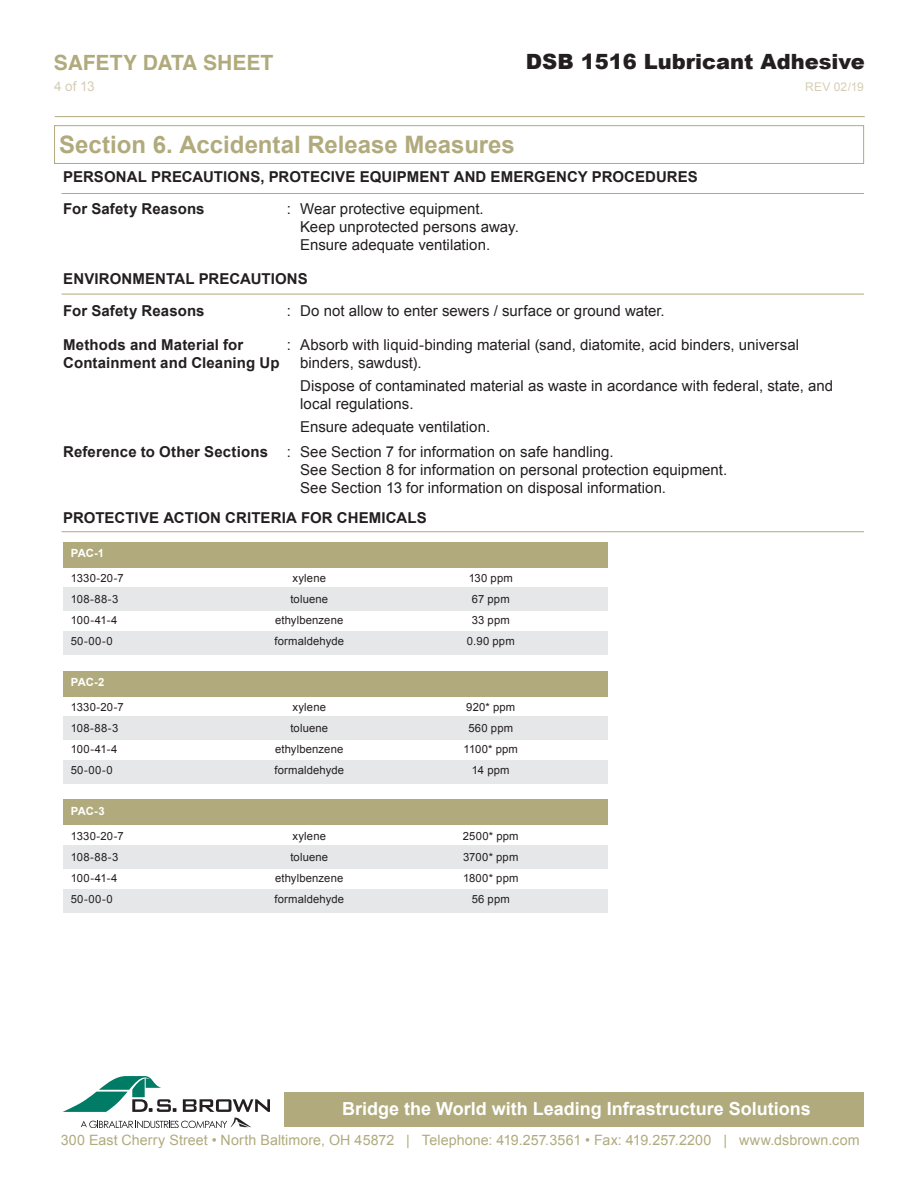
<style>
.page{position:relative;width:918px;height:1188px;background:#fff}
.page>*{position:absolute;margin:0;border:0;box-sizing:border-box;transform-origin:0 0}
.t1{font:700 24px "Arial";color:#b1aa7d}
.t2{font:900 21px "Arial";color:#231f20}
.t3{font:700 21px "Helvetica";letter-spacing:-.005em;color:#b1aa7d}
.t4{font:700 18px "Arial";color:#fff}
.t5{font:15px/18px "Arial";color:#231f20}
.t6{font:700 15px/32.1px "Arial";letter-spacing:.01em;color:#231f20}
.t7{font:14.25px "Arial";letter-spacing:.005em;color:#b1aa7d}
.t8{font:13.5px "Arial";color:#d5ceb5}
.t9{font:12px "Arial";letter-spacing:.015em;color:#d5ceb5}
.t10{font:11.25px "Arial";letter-spacing:.015em;color:#231f20}
.t11{font:700 11.25px "Arial";letter-spacing:-.025em;color:#fff}
.s1{font-weight:700}
</style>
<div class="page">
<div style="left:285px;top:1092px;width:579px;height:35px;background:#b1aa7d"></div>
<hr style="left:55px;top:116px;width:810px;height:1px;background:#b1aa7d">
<svg style="left:63px;top:1076px;width:207px;height:51px"></svg>
<div style="left:54px;top:125px;width:810px;height:39px;border:1px solid #b1aa7d"></div>
<hr style="left:62px;top:193px;width:802px;height:1px;background:#b1aa7d">
<hr style="left:62px;top:294px;width:802px;height:1px;background:#b1aa7d">
<div style="left:63px;top:542px;width:545px;height:25px;background:#b1aa7d"></div>
<div style="left:63px;top:632px;width:545px;height:23px;background:#e6e7e9"></div>
<div style="left:63px;top:588px;width:545px;height:23px;background:#e6e7e9"></div>
<hr style="left:62px;top:531px;width:802px;height:1px;background:#b1aa7d">
<div style="left:63px;top:671px;width:545px;height:25px;background:#b1aa7d"></div>
<div style="left:63px;top:761px;width:545px;height:23px;background:#e6e7e9"></div>
<div style="left:63px;top:717px;width:545px;height:23px;background:#e6e7e9"></div>
<div style="left:63px;top:800px;width:545px;height:25px;background:#b1aa7d"></div>
<div style="left:63px;top:889px;width:545px;height:23px;background:#e6e7e9"></div>
<div style="left:63px;top:845px;width:545px;height:23px;background:#e6e7e9"></div>
<h2 class="t3" style="left:54px;top:45px;width:221px">SAFETY DATA SHEET</h2>
<h2 class="t2" style="left:526px;top:46px;width:341px">DSB 1516 Lubricant Adhesive</h2>
<p class="t9" style="left:805px;top:79px;width:60px">REV 02/19</p>
<p class="t8" style="left:54px;top:77px;width:42px">4 of 13</p>
<h1 class="t1" style="left:59px;top:129px;width:457px">Section 6. Accidental Release Measures</h1>
<p class="t6" style="left:63px;top:161px;width:636px">PERSONAL PRECAUTIONS, PROTECIVE EQUIPMENT AND EMERGENCY PROCEDURES<br>For Safety Reasons</p>
<p class="t5" style="left:300px;top:199px;width:220px;text-indent:-14px">: Wear protective equipment.<br>Keep unprotected persons away.<br>Ensure adequate ventilation.</p>
<p class="t6" style="left:63px;top:263px;width:246px">ENVIRONMENTAL PRECAUTIONS<br>For Safety Reasons</p>
<p class="t5" style="left:287px;top:302px;width:380px">: Do not allow to enter sewers / surface or ground water.</p>
<p class="t6" style="left:63px;top:329px;width:182px">Methods and Material for</p>
<p class="t5" style="left:287px;top:336px;width:514px">: Absorb with liquid-binding material (sand, diatomite, acid binders, universal</p>
<p class="t6" style="left:63px;top:347px;width:218px">Containment and Cleaning Up</p>
<p class="t5" style="left:300px;top:352px;width:534px;line-height:22.8px">binders, sawdust).<br>Dispose of contaminated material as waste in acordance with federal, state, and</p>
<p class="t5" style="left:300px;top:392px;width:191px;line-height:22.8px">local regulations.<br>Ensure adequate ventilation.</p>
<p class="t5" style="left:300px;top:443px;width:429px;text-indent:-237px"><span class="s1">Reference to Other Sections</span> : See Section 7 for information on safe handling.<br>See Section 8 for information on personal protection equipment.<br>See Section 13 for information on disposal information.</p>
<p class="t6" style="left:63px;top:502px;width:365px">PROTECTIVE ACTION CRITERIA FOR CHEMICALS</p>
<p class="t11" style="left:71px;top:546px;width:35px">PAC-1</p>
<p class="t10" style="left:71px;top:571px;width:54px">1330-20-7</p>
<p class="t10" style="left:292px;top:571px;width:35px">xylene</p>
<p class="t10" style="left:469px;top:571px;width:46px">130 ppm</p>
<p class="t10" style="left:71px;top:592px;width:49px">108-88-3</p>
<p class="t10" style="left:290px;top:592px;width:39px">toluene</p>
<p class="t10" style="left:472px;top:592px;width:39px">67 ppm</p>
<p class="t10" style="left:71px;top:613px;width:48px">100-41-4</p>
<p class="t10" style="left:275px;top:613px;width:70px">ethylbenzene</p>
<p class="t10" style="left:472px;top:613px;width:40px">33 ppm</p>
<p class="t10" style="left:71px;top:634px;width:43px">50-00-0</p>
<p class="t10" style="left:274px;top:634px;width:71px">formaldehyde</p>
<p class="t10" style="left:467px;top:634px;width:49px">0.90 ppm</p>
<p class="t11" style="left:71px;top:675px;width:35px">PAC-2</p>
<p class="t10" style="left:71px;top:700px;width:54px">1330-20-7</p>
<p class="t10" style="left:292px;top:700px;width:35px">xylene</p>
<p class="t10" style="left:466px;top:700px;width:51px">920* ppm</p>
<p class="t10" style="left:71px;top:721px;width:49px">108-88-3</p>
<p class="t10" style="left:290px;top:721px;width:39px">toluene</p>
<p class="t10" style="left:468px;top:721px;width:46px">560 ppm</p>
<p class="t10" style="left:71px;top:742px;width:48px">100-41-4</p>
<p class="t10" style="left:275px;top:742px;width:70px">ethylbenzene</p>
<p class="t10" style="left:464px;top:742px;width:56px">1100* ppm</p>
<p class="t10" style="left:71px;top:763px;width:43px">50-00-0</p>
<p class="t10" style="left:274px;top:763px;width:71px">formaldehyde</p>
<p class="t10" style="left:472px;top:763px;width:39px">14 ppm</p>
<p class="t11" style="left:71px;top:803px;width:35px">PAC-3</p>
<p class="t10" style="left:71px;top:829px;width:54px">1330-20-7</p>
<p class="t10" style="left:292px;top:829px;width:35px">xylene</p>
<p class="t10" style="left:463px;top:829px;width:57px">2500* ppm</p>
<p class="t10" style="left:71px;top:849px;width:49px">108-88-3</p>
<p class="t10" style="left:290px;top:849px;width:39px">toluene</p>
<p class="t10" style="left:463px;top:849px;width:57px">3700* ppm</p>
<p class="t10" style="left:71px;top:870px;width:48px">100-41-4</p>
<p class="t10" style="left:275px;top:870px;width:70px">ethylbenzene</p>
<p class="t10" style="left:463px;top:870px;width:57px">1800* ppm</p>
<p class="t10" style="left:71px;top:891px;width:43px">50-00-0</p>
<p class="t10" style="left:274px;top:891px;width:71px">formaldehyde</p>
<p class="t10" style="left:472px;top:891px;width:40px">56 ppm</p>
<p class="t4" style="left:342px;top:1097px;width:470px">Bridge the World with Leading Infrastructure Solutions</p>
<p class="t7" style="left:61px;top:1131px;width:800px">300 East Cherry Street • North Baltimore, OH 45872 | Telephone: 419.257.3561 • Fax: 419.257.2200 | www.dsbrown.com</p>
</div>
